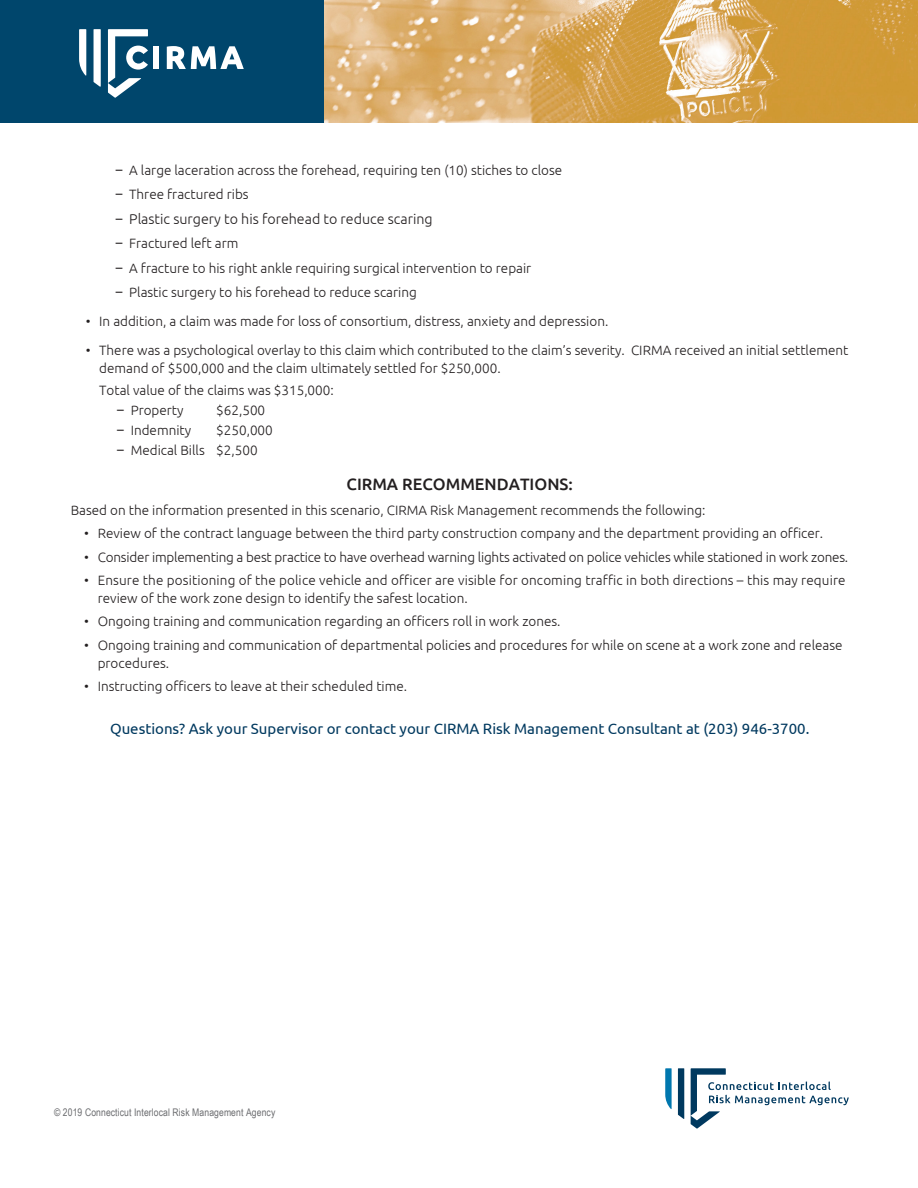
<style>
.page{position:relative;width:918px;height:1188px;background:#fff}
.page>*{position:absolute;margin:0;border:0;box-sizing:border-box;transform-origin:0 0}
.t1{font:500 16.5px "Ubuntu";color:#231f20}
.t2{font:15px "Ubuntu";color:#00395f}
.t3{font:300 14.25px "Ubuntu";color:#231f20}
.t4{font:300 13.5px/18px "Ubuntu";color:#231f20}
.t5{font:10.5px "Arial Narrow";letter-spacing:.01em;color:#6c6d70}
.s1{font-weight:400}
.s2{font-weight:400;font-size:13.5px}
</style>
<div class="page">
<img style="left:324px;top:0;width:594px;height:122px">
<div style="left:0;top:0;width:324px;height:122px;background:#00466c"></div>
<div style="left:153px;top:46px;width:6px;height:23px;background:#fff"></div>
<svg style="left:167px;top:46px;width:77px;height:23px"></svg>
<svg style="left:94px;top:29px;width:7px;height:58px"></svg>
<svg style="left:79px;top:29px;width:7px;height:47px"></svg>
<svg style="left:108px;top:29px;width:40px;height:69px"></svg>
<svg style="left:678px;top:1068px;width:6px;height:51px"></svg>
<svg style="left:665px;top:1068px;width:7px;height:41px"></svg>
<svg style="left:691px;top:1068px;width:158px;height:61px"></svg>
<p class="t4" style="left:116px;top:160px;width:448px"><span class="s1">–</span> A large laceration across the forehead, requiring ten (10) stiches to close</p>
<p class="t4" style="left:116px;top:185px;width:134px"><span class="s1">–</span> Three fractured ribs</p>
<p class="t3" style="left:116px;top:210px;width:318px"><span class="s2">–</span> Plastic surgery to his forehead to reduce scaring</p>
<p class="t4" style="left:116px;top:234px;width:124px"><span class="s1">–</span> Fractured left arm</p>
<p class="t4" style="left:116px;top:258px;width:417px"><span class="s1">–</span> A fracture to his right ankle requiring surgical intervention to repair</p>
<p class="t4" style="left:116px;top:283px;width:303px"><span class="s1">–</span> Plastic surgery to his forehead to reduce scaring</p>
<p class="t4" style="left:86px;top:312px;width:524px">• In addition, a claim was made for loss of consortium, distress, anxiety and depression.</p>
<p class="t4" style="left:99px;top:340px;width:751px;text-indent:-14px">• There was a psychological overlay to this claim which contributed to the claim’s severity. CIRMA received an initial settlement demand of $500,000 and the claim ultimately settled for $250,000.</p>
<p class="t4" style="left:99px;top:381px;width:236px">Total value of the claims was $315,000:</p>
<p class="t4" style="left:117px;top:401px;width:68px"><span class="s1">–</span> Property</p>
<p class="t4" style="left:216px;top:401px;width:51px">$62,500</p>
<p class="t4" style="left:117px;top:421px;width:75px"><span class="s1">–</span> Indemnity</p>
<p class="t4" style="left:216px;top:421px;width:58px">$250,000</p>
<p class="t4" style="left:117px;top:441px;width:142px"><span class="s1">–</span> Medical Bills $2,500</p>
<p class="t1" style="left:346px;top:474px;width:228px">CIRMA RECOMMENDATIONS:</p>
<p class="t4" style="left:71px;top:501px;width:636px">Based on the information presented in this scenario, CIRMA Risk Management recommends the following:</p>
<p class="t4" style="left:84px;top:524px;width:741px">• Review of the contract language between the third party construction company and the department providing an officer.</p>
<p class="t4" style="left:84px;top:547px;width:766px">• Consider implementing a best practice to have overhead warning lights activated on police vehicles while stationed in work zones.</p>
<p class="t4" style="left:98px;top:571px;width:749px;text-indent:-14px">• Ensure the positioning of the police vehicle and officer are visible for oncoming traffic in both directions – this may require review of the work zone design to identify the safest location.</p>
<p class="t4" style="left:84px;top:612px;width:478px">• Ongoing training and communication regarding an officers roll in work zones.</p>
<p class="t4" style="left:98px;top:636px;width:746px;text-indent:-14px">• Ongoing training and communication of departmental policies and procedures for while on scene at a work zone and release procedures.</p>
<p class="t4" style="left:84px;top:677px;width:324px">• Instructing officers to leave at their scheduled time.</p>
<p class="t2" style="left:110px;top:720px;width:701px">Questions? Ask your Supervisor or contact your CIRMA Risk Management Consultant at (203) 946-3700.</p>
<p class="t5" style="left:54px;top:1105px;width:223px">© 2019 Connecticut Interlocal Risk Management Agency</p>
</div>
